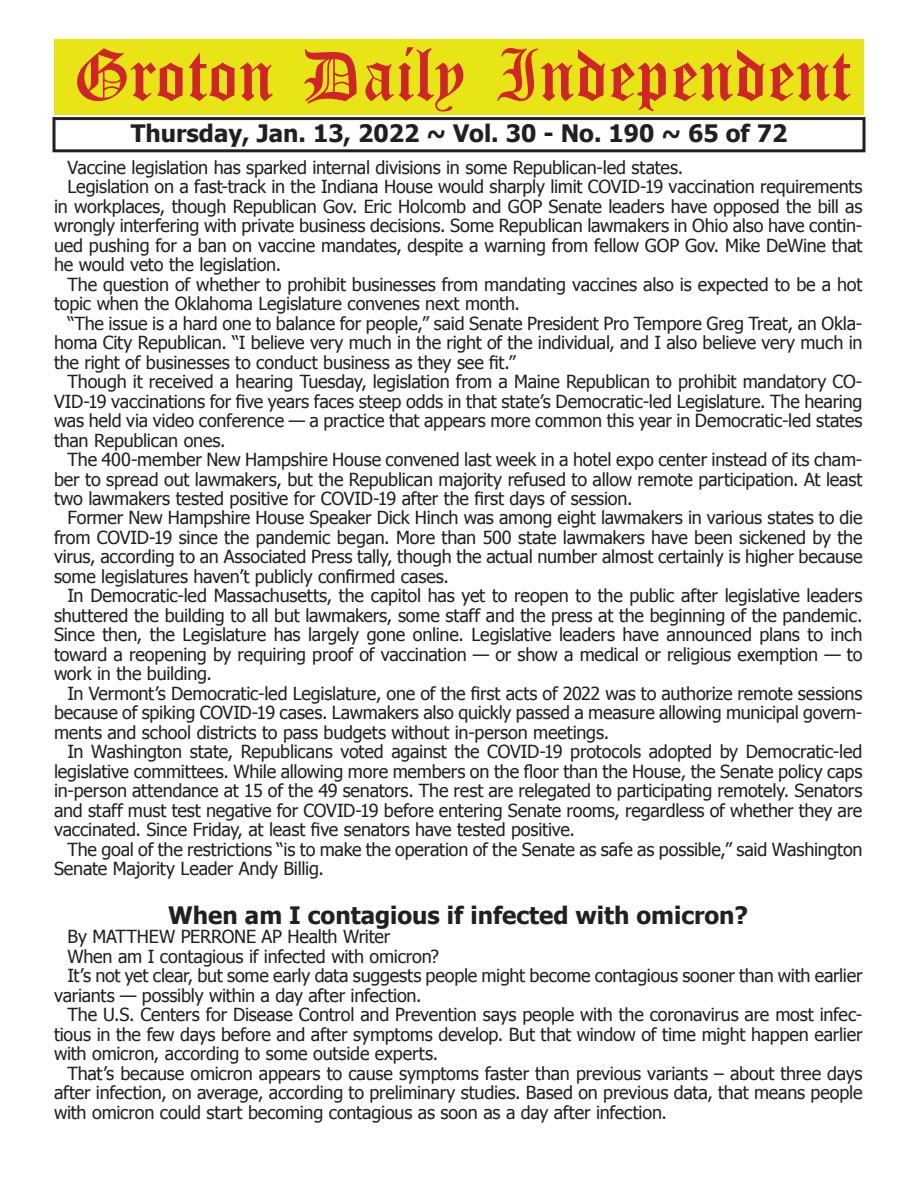
<style>
.page{position:relative;width:918px;height:1188px;background:#fff}
.page>*{position:absolute;margin:0;border:0;box-sizing:border-box;transform-origin:0 0}
.t1{font:54px "Old English Five";color:#d1232a}
.t2{font:700 24px "Tahoma";color:#231f20}
.t3{font:18px "Tahoma";letter-spacing:-.01em;color:#231f20}
</style>
<div class="page">
<div style="left:52px;top:117px;width:814px;height:35px;border:3px solid #231f20"></div>
<div style="left:54px;top:40px;width:810px;height:75px;background:#e7e515"></div>
<h1 class="t1" style="left:73px;top:50px;width:779px">Groton Daily Independent</h1>
<h2 class="t2" style="left:131px;top:116px;width:658px">Thursday, Jan. 13, 2022 ~ Vol. 30 - No. 190 ~ 65 of 72</h2>
<p class="t3" style="left:68px;top:155px;width:617px">Vaccine legislation has sparked internal divisions in some Republican-led states.</p>
<p class="t3" style="left:68px;top:174px;width:797px">Legislation on a fast-track in the Indiana House would sharply limit COVID-19 vaccination requirements</p>
<p class="t3" style="left:54px;top:194px;width:810px">in workplaces, though Republican Gov. Eric Holcomb and GOP Senate leaders have opposed the bill as</p>
<p class="t3" style="left:54px;top:213px;width:810px">wrongly interfering with private business decisions. Some Republican lawmakers in Ohio also have contin-</p>
<p class="t3" style="left:54px;top:233px;width:810px">ued pushing for a ban on vaccine mandates, despite a warning from fellow GOP Gov. Mike DeWine that</p>
<p class="t3" style="left:54px;top:252px;width:229px">he would veto the legislation.</p>
<p class="t3" style="left:68px;top:272px;width:796px">The question of whether to prohibit businesses from mandating vaccines also is expected to be a hot</p>
<p class="t3" style="left:54px;top:291px;width:468px">topic when the Oklahoma Legislature convenes next month.</p>
<p class="t3" style="left:68px;top:311px;width:796px">“The issue is a hard one to balance for people,” said Senate President Pro Tempore Greg Treat, an Okla-</p>
<p class="t3" style="left:54px;top:330px;width:810px">homa City Republican. “I believe very much in the right of the individual, and I also believe very much in</p>
<p class="t3" style="left:54px;top:350px;width:463px">the right of businesses to conduct business as they see fit.”</p>
<p class="t3" style="left:68px;top:369px;width:796px">Though it received a hearing Tuesday, legislation from a Maine Republican to prohibit mandatory CO-</p>
<p class="t3" style="left:54px;top:389px;width:810px">VID-19 vaccinations for five years faces steep odds in that state’s Democratic-led Legislature. The hearing</p>
<p class="t3" style="left:54px;top:408px;width:810px">was held via video conference — a practice that appears more common this year in Democratic-led states</p>
<p class="t3" style="left:54px;top:428px;width:173px">than Republican ones.</p>
<p class="t3" style="left:68px;top:447px;width:796px">The 400-member New Hampshire House convened last week in a hotel expo center instead of its cham-</p>
<p class="t3" style="left:54px;top:467px;width:810px">ber to spread out lawmakers, but the Republican majority refused to allow remote participation. At least</p>
<p class="t3" style="left:54px;top:486px;width:580px">two lawmakers tested positive for COVID-19 after the first days of session.</p>
<p class="t3" style="left:68px;top:506px;width:797px">Former New Hampshire House Speaker Dick Hinch was among eight lawmakers in various states to die</p>
<p class="t3" style="left:54px;top:525px;width:810px">from COVID-19 since the pandemic began. More than 500 state lawmakers have been sickened by the</p>
<p class="t3" style="left:54px;top:545px;width:810px">virus, according to an Associated Press tally, though the actual number almost certainly is higher because</p>
<p class="t3" style="left:54px;top:564px;width:397px">some legislatures haven’t publicly confirmed cases.</p>
<p class="t3" style="left:68px;top:584px;width:796px">In Democratic-led Massachusetts, the capitol has yet to reopen to the public after legislative leaders</p>
<p class="t3" style="left:54px;top:603px;width:810px">shuttered the building to all but lawmakers, some staff and the press at the beginning of the pandemic.</p>
<p class="t3" style="left:54px;top:623px;width:810px">Since then, the Legislature has largely gone online. Legislative leaders have announced plans to inch</p>
<p class="t3" style="left:54px;top:642px;width:810px">toward a reopening by requiring proof of vaccination — or show a medical or religious exemption — to</p>
<p class="t3" style="left:54px;top:662px;width:160px">work in the building.</p>
<p class="t3" style="left:68px;top:681px;width:796px">In Vermont’s Democratic-led Legislature, one of the first acts of 2022 was to authorize remote sessions</p>
<p class="t3" style="left:54px;top:701px;width:810px">because of spiking COVID-19 cases. Lawmakers also quickly passed a measure allowing municipal govern-</p>
<p class="t3" style="left:54px;top:720px;width:557px">ments and school districts to pass budgets without in-person meetings.</p>
<p class="t3" style="left:68px;top:740px;width:797px">In Washington state, Republicans voted against the COVID-19 protocols adopted by Democratic-led</p>
<p class="t3" style="left:54px;top:759px;width:810px">legislative committees. While allowing more members on the floor than the House, the Senate policy caps</p>
<p class="t3" style="left:54px;top:779px;width:810px">in-person attendance at 15 of the 49 senators. The rest are relegated to participating remotely. Senators</p>
<p class="t3" style="left:54px;top:798px;width:810px">and staff must test negative for COVID-19 before entering Senate rooms, regardless of whether they are</p>
<p class="t3" style="left:54px;top:818px;width:522px">vaccinated. Since Friday, at least five senators have tested positive.</p>
<p class="t3" style="left:68px;top:837px;width:797px">The goal of the restrictions “is to make the operation of the Senate as safe as possible,” said Washington</p>
<p class="t3" style="left:54px;top:857px;width:271px">Senate Majority Leader Andy Billig.</p>
<h2 class="t2" style="left:168px;top:898px;width:581px">When am I contagious if infected with omicron?</h2>
<p class="t3" style="left:68px;top:925px;width:324px">By MATTHEW PERRONE AP Health Writer</p>
<p class="t3" style="left:68px;top:944px;width:373px">When am I contagious if infected with omicron?</p>
<p class="t3" style="left:68px;top:964px;width:797px">It’s not yet clear, but some early data suggests people might become contagious sooner than with earlier</p>
<p class="t3" style="left:54px;top:983px;width:369px">variants — possibly within a day after infection.</p>
<p class="t3" style="left:68px;top:1003px;width:796px">The U.S. Centers for Disease Control and Prevention says people with the coronavirus are most infec-</p>
<p class="t3" style="left:54px;top:1022px;width:810px">tious in the few days before and after symptoms develop. But that window of time might happen earlier</p>
<p class="t3" style="left:54px;top:1042px;width:386px">with omicron, according to some outside experts.</p>
<p class="t3" style="left:68px;top:1061px;width:796px">That’s because omicron appears to cause symptoms faster than previous variants – about three days</p>
<p class="t3" style="left:54px;top:1081px;width:810px">after infection, on average, according to preliminary studies. Based on previous data, that means people</p>
<p class="t3" style="left:54px;top:1100px;width:614px">with omicron could start becoming contagious as soon as a day after infection.</p>
</div>
